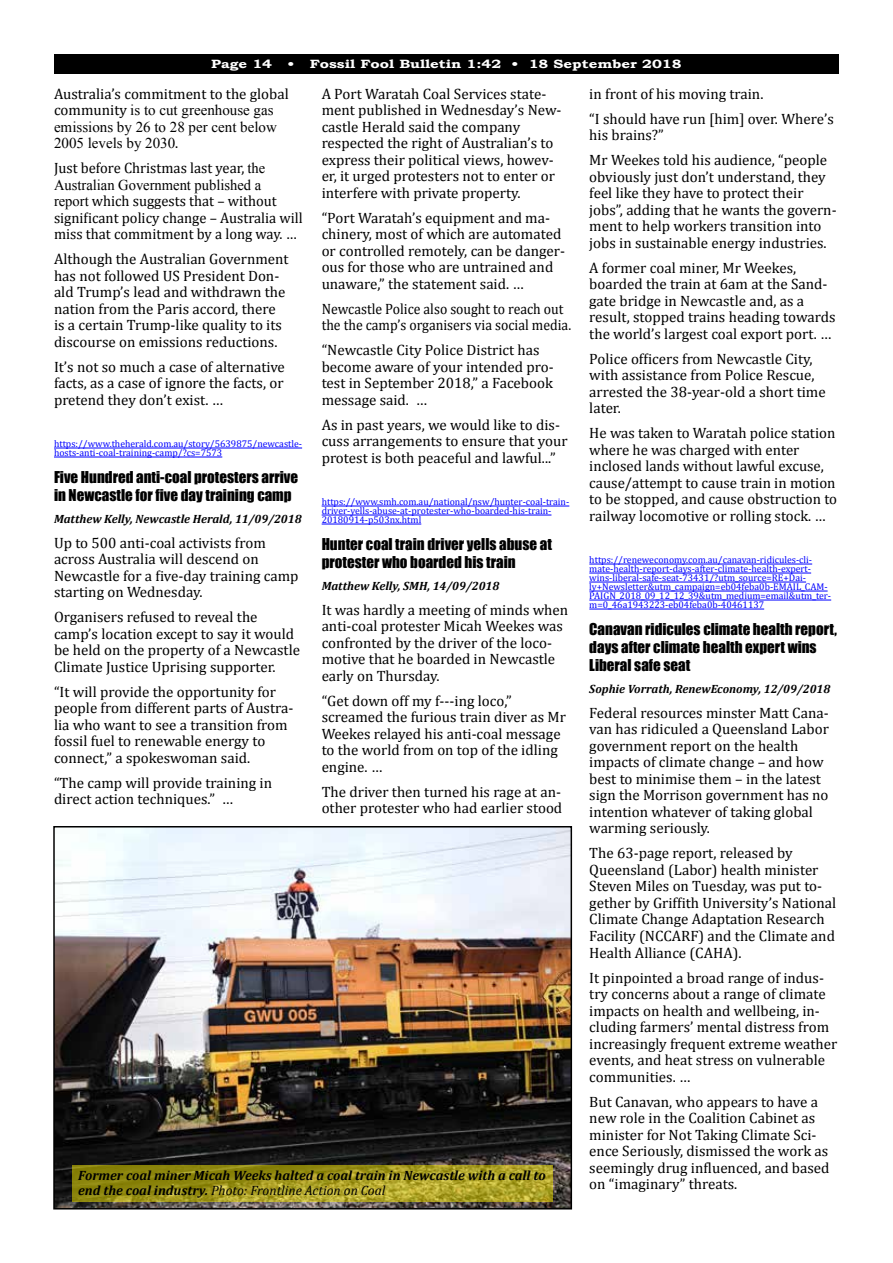
<style>
.page{position:relative;width:893px;height:1263px;background:#fff}
.page>*{position:absolute;margin:0;border:0;box-sizing:border-box;transform-origin:0 0}
.t1{font:15px/16.5px "Cambria";color:#000}
.t2{font:15px/18px "Impact";color:#000}
.t3{font:15px/16.5px "Times New Roman";color:#000}
.t4{font:15px/16.5px "Cambria";color:#000;scale:.92 1}
.t5{font:italic 700 13.5px/15px "Cambria";color:#000}
.t6{font:italic 700 12px "Cambria";color:#000}
.t7{font:700 12px "Bookman Old Style";color:#fff;scale:1.25 1}
.t8{font:9.75px/9px "Cambria";color:#00f}
.s1{font-family:"Cambria"}
.s2{font-family:"Times New Roman"}
.s3{font-weight:400}
</style>
<div class="page">
<div style="left:54px;top:54px;width:785px;height:20px;background:#000"></div>
<hr style="left:54px;top:448px;width:248px;height:1px;background:#00f">
<hr style="left:54px;top:457px;width:168px;height:1px;background:#00f">
<hr style="left:322px;top:506px;width:247px;height:1px;background:#00f">
<hr style="left:322px;top:515px;width:229px;height:1px;background:#00f">
<hr style="left:322px;top:524px;width:99px;height:1px;background:#00f">
<hr style="left:589px;top:564px;width:223px;height:1px;background:#00f">
<hr style="left:589px;top:573px;width:222px;height:1px;background:#00f">
<hr style="left:589px;top:582px;width:217px;height:1px;background:#00f">
<hr style="left:589px;top:591px;width:239px;height:1px;background:#00f">
<hr style="left:589px;top:600px;width:242px;height:1px;background:#00f">
<hr style="left:589px;top:609px;width:175px;height:1px;background:#00f">
<img style="left:56px;top:829px;width:513px;height:377px">
<div style="left:53px;top:826px;width:519px;height:383px;border:2px solid #000"></div>
<svg style="left:72px;top:1165px;width:481px;height:37px;background:#a39920"></svg>
<p class="t7" style="left:211px;top:57px;width:50px">Page 14</p>
<p class="t7" style="left:287px;top:57px;width:317px">• Fossil Fool Bulletin 1:42 • 18 September 2018</p>
<p class="t1" style="left:54px;top:85px;width:236px">Australia’s commitment to the global</p>
<p class="t3" style="left:54px;top:102px;width:224px"><span class="s1">community</span> is to cut greenhouse gas emissions by 26 to 28 per cent below<br>2005 levels by 2030<span class="s1">.</span></p>
<p class="t1" style="left:54px;top:160px;width:213px">Just before Christmas last year, <span class="s2">the</span></p>
<p class="t3" style="left:54px;top:176px;width:209px">Australian Government published a</p>
<p class="t1" style="left:54px;top:193px;width:250px"><span class="s2">report</span> which suggests that – without significant policy change – Australia will miss that commitment by a long way. …</p>
<p class="t1" style="left:54px;top:251px;width:236px">Although the Australian Government has not followed US President Don&shy;ald Trump’s lead and withdrawn the nation from the Paris accord, there is a certain Trump-like quality to its discourse on emissions reductions.</p>
<p class="t1" style="left:54px;top:358px;width:232px;text-align:justify">It’s not so much a case of alternative facts, as a case of ignore the facts, or pretend they don’t exist. …</p>
<p class="t8" style="left:54px;top:439px;width:250px">https://www.theherald.com.au/story/5639875/newcastle&shy;hosts-anti-coal-training-camp/?cs=7573</p>
<p class="t2" style="left:54px;top:468px;width:246px">Five Hundred anti-coal protesters arrive in Newcastle for five day training camp</p>
<p class="t6" style="left:54px;top:511px;width:249px">Matthew Kelly, Newcastle Herald, 11/09/2018</p>
<p class="t1" style="left:54px;top:534px;width:246px">Up to 500 anti-coal activists from across Australia will descend on<br>Newcastle for a five-day training camp starting on Wednesday.</p>
<p class="t1" style="left:54px;top:609px;width:248px">Organisers refused to reveal the camp’s location except to say it would be held on the property of a Newcastle Climate Justice Uprising supporter.</p>
<p class="t1" style="left:54px;top:683px;width:241px">“It will provide the opportunity for people from different parts of Austra&shy;lia who want to see a transition from fossil fuel to renewable energy to connect,” a spokeswoman said.</p>
<p class="t1" style="left:54px;top:774px;width:220px">“The camp will provide training in direct action techniques.” …</p>
<p class="t1" style="left:589px;top:81px;width:246px;line-height:25px">in front of his moving train.<br>“I should have run [him] over. Where’s</p>
<p class="t1" style="left:589px;top:123px;width:239px;line-height:25px">his brains?”<br>Mr Weekes told his audience, “people</p>
<p class="t1" style="left:589px;top:168px;width:249px">obviously just don’t understand, they feel like they have to protect their jobs”, adding that he wants the govern&shy;ment to help workers transition into jobs in sustainable energy industries.</p>
<p class="t1" style="left:589px;top:259px;width:248px">A former coal miner, Mr Weekes, boarded the train at 6am at the Sand&shy;gate bridge in Newcastle and, as a result, stopped trains heading towards the world’s largest coal export port. …</p>
<p class="t1" style="left:589px;top:350px;width:238px">Police officers from Newcastle City, with assistance from Police Rescue, arrested the 38-year-old a short time later.</p>
<p class="t1" style="left:589px;top:425px;width:249px">He was taken to Waratah police station where he was charged with enter inclosed lands without lawful excuse, cause/attempt to cause train in motion to be stopped, and cause obstruction to railway locomotive or rolling stock. …</p>
<p class="t8" style="left:589px;top:555px;width:243px">https://reneweconomy.com.au/canavan-ridicules-cli&shy;mate-health-report-days-after-climate-health-expert&shy;wins-liberal-safe-seat-73431/?utm_source=RE+Dai&shy;ly+Newsletter&amp;utm_campaign=eb04feba0b-EMAIL_CAM-PAIGN_2018_09_12_12_39&amp;utm_medium=email&amp;utm_ter&shy;m=0_46a1943223-eb04feba0b-40461137</p>
<p class="t2" style="left:589px;top:620px;width:249px">Canavan ridicules climate health report, days after climate health expert wins<br>Liberal safe seat</p>
<p class="t6" style="left:589px;top:681px;width:242px">Sophie Vorrath, RenewEconomy, 12/09/2018</p>
<p class="t1" style="left:589px;top:704px;width:241px">Federal resources minster Matt Cana&shy;van has ridiculed a Queensland Labor government report on the health impacts of climate change – and how best to minimise them – in the latest sign the Morrison government has no intention whatever of taking global warming seriously.</p>
<p class="t1" style="left:589px;top:845px;width:248px">The 63-page report, released by Queensland (Labor) health minister Steven Miles on Tuesday, was put to&shy;gether by Griffith University’s National Climate Change Adaptation Research Facility (NCCARF) and the Climate and Health Alliance (CAHA).</p>
<p class="t1" style="left:589px;top:969px;width:249px">It pinpointed a broad range of indus&shy;try concerns about a range of climate impacts on health and wellbeing, in&shy;cluding farmers’ mental distress from increasingly frequent extreme weather events, and heat stress on vulnerable communities. …</p>
<p class="t1" style="left:589px;top:1093px;width:242px">But Canavan, who appears to have a new role in the Coalition Cabinet as minister for Not Taking Climate Sci&shy;ence Seriously, dismissed the work as seemingly drug influenced, and based on “imaginary” threats.</p>
<p class="t1" style="left:322px;top:85px;width:241px">A Port Waratah Coal Services state&shy;ment published in Wednesday’s New&shy;castle Herald said the company respected the right of Australian’s to express their political views, howev&shy;er, it urged protesters not to enter or interfere with private property.</p>
<p class="t1" style="left:322px;top:209px;width:245px">“Port Waratah’s equipment and ma&shy;chinery, most of which are automated or controlled remotely, can be danger&shy;ous for those who are untrained and unaware,” the statement said. …</p>
<p class="t4" style="left:322px;top:300px;width:273px">Newcastle Police also sought to reach out the the camp’s organisers via social media.</p>
<p class="t1" style="left:322px;top:342px;width:234px">“Newcastle City Police District has become aware of your intended pro&shy;test in September 2018,” a Facebook message said. …</p>
<p class="t1" style="left:322px;top:416px;width:247px">As in past years, we would like to dis&shy;cuss arrangements to ensure that your protest is both peaceful and lawful...”</p>
<p class="t8" style="left:322px;top:497px;width:249px">https://www.smh.com.au/national/nsw/hunter-coal-train&shy;driver-yells-abuse-at-protester-who-boarded-his-train-<br>20180914-p503nx.html</p>
<p class="t2" style="left:322px;top:535px;width:232px">Hunter coal train driver yells abuse at protester who boarded his train</p>
<p class="t6" style="left:322px;top:578px;width:179px">Matthew Kelly, SMH, 14/09/2018</p>
<p class="t1" style="left:322px;top:601px;width:248px">It was hardly a meeting of minds when anti-coal protester Micah Weekes was confronted by the driver of the loco&shy;motive that he boarded in Newcastle early on Thursday.</p>
<p class="t1" style="left:322px;top:692px;width:246px">“Get down off my f---ing loco,” screamed the furious train diver as Mr<br>Weekes relayed his anti-coal message to the world from on top of the idling engine. …</p>
<p class="t1" style="left:322px;top:783px;width:242px">The driver then turned his rage at an&shy;other protester who had earlier stood</p>
<p class="t5" style="left:78px;top:1167px;width:469px">Former coal miner Micah Weeks halted a coal train in Newcastle with a call to end the coal industry. <span class="s3">Photo: Frontline Action on Coal</span></p>
</div>
